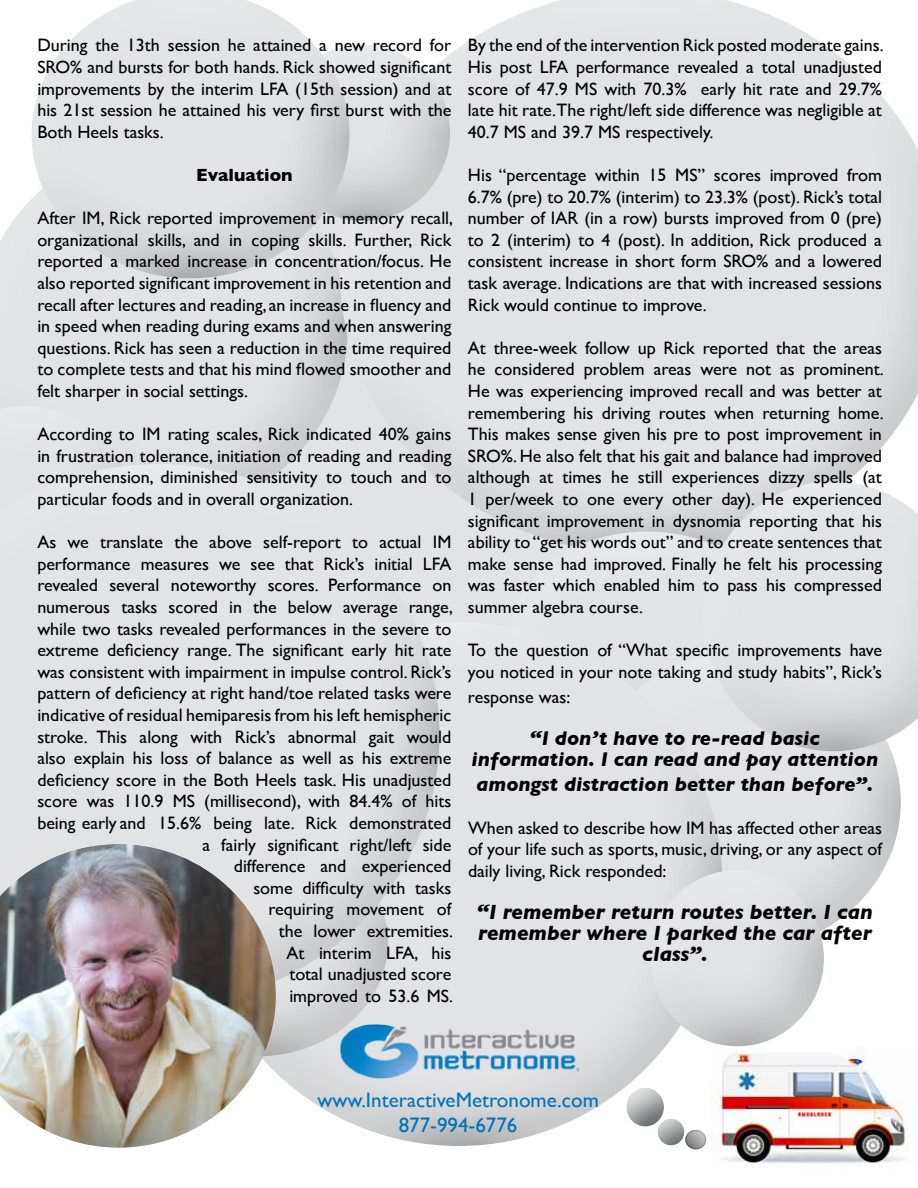
<style>
.page{position:relative;width:918px;height:1188px;background:#fff}
.page>*{position:absolute;margin:0;border:0;box-sizing:border-box;transform-origin:0 0}
.t1{font:italic 700 21px/21px "Gill Sans";color:#000;text-align:center}
.t2{font:21px/25.2px "Gill Sans";color:#0072bc;text-align:center}
.t3{font:italic 700 20.25px/21px "Gill Sans";color:#000;text-align:center}
.t4{font:18px/21.6px "Gill Sans";color:#000;text-align:justify}
.t5{font:700 18px "Gill Sans";color:#000}
</style>
<div class="page">
<img style="left:722px;top:1048px;width:187px;height:119px">
<div style="left:684px;top:1130px;width:24px;height:22px;background:#000;opacity:.75"></div>
<div style="left:0;top:177px;width:349px;height:336px;background:#000;opacity:.46"></div>
<div style="left:339px;top:0;width:579px;height:394px;background:#fff;opacity:.75"></div>
<div style="left:339px;top:70px;width:579px;height:485px;background:#e2e3e4"></div>
<div style="left:511px;top:529px;width:273px;height:182px;background:#fff;opacity:.75"></div>
<div style="left:511px;top:538px;width:273px;height:198px;background:#e3e4e5"></div>
<div style="left:582px;top:675px;width:321px;height:277px;background:#000;opacity:.46"></div>
<div style="left:193px;top:621px;width:504px;height:384px;background:#e2e3e4"></div>
<div style="left:193px;top:688px;width:531px;height:459px;background:#000;opacity:.46"></div>
<div style="left:0;top:405px;width:130px;height:190px;background:#e2e3e4"></div>
<div style="left:274px;top:45px;width:179px;height:178px;background:#000;opacity:.46"></div>
<div style="left:700px;top:481px;width:218px;height:228px;background:#fff;opacity:.75"></div>
<div style="left:700px;top:492px;width:218px;height:260px;background:#000;opacity:.46"></div>
<div style="left:127px;top:837px;width:263px;height:221px;background:#000;opacity:.46"></div>
<div style="left:648px;top:868px;width:177px;height:180px;background:#000;opacity:.46"></div>
<div style="left:29px;top:0;width:322px;height:225px;background:#fff;opacity:.75"></div>
<div style="left:29px;top:13px;width:322px;height:267px;background:#000;opacity:.46"></div>
<div style="left:0;top:464px;width:412px;height:392px;background:#e2e3e4"></div>
<div style="left:0;top:536px;width:442px;height:471px;background:#000;opacity:.46"></div>
<div style="left:0;top:843px;width:278px;height:248px;background:#fff;opacity:.75"></div>
<div style="left:0;top:866px;width:278px;height:282px;background:#000;opacity:.46"></div>
<img style="left:335px;top:1016px;width:248px;height:70px">
<p class="t4" style="left:37px;top:34px;width:416px">During the 13th session he attained a new record for SRO% and bursts for both hands. Rick showed significant improvements by the interim LFA (15th session) and at his 21st session he attained his very first burst with the Both Heels tasks.</p>
<p class="t5" style="left:196px;top:161px;width:98px">Evaluation</p>
<p class="t4" style="left:37px;top:207px;width:417px">After IM, Rick reported improvement in memory recall, organizational skills, and in coping skills. Further, Rick reported a marked increase in concentration/focus. He also reported significant improvement in his retention and recall after lectures and reading, an increase in fluency and in speed when reading during exams and when answering questions. Rick has seen a reduction in the time required to complete tests and that his mind flowed smoother and felt sharper in social settings.</p>
<p class="t4" style="left:37px;top:423px;width:416px">According to IM rating scales, Rick indicated 40% gains in frustration tolerance, initiation of reading and reading comprehension, diminished sensitivity to touch and to particular foods and in overall organization.</p>
<p class="t4" style="left:37px;top:531px;width:417px;text-align:right">As we translate the above self-report to actual IM performance measures we see that Rick’s initial LFA revealed several noteworthy scores. Performance on numerous tasks scored in the below average range, while two tasks revealed performances in the severe to extreme deficiency range. The significant early hit rate was consistent with impairment in impulse control. Rick’s pattern of deficiency at right hand/toe related tasks were indicative of residual hemiparesis from his left hemispheric stroke. This along with Rick’s abnormal gait would also explain his loss of balance as well as his extreme deficiency score in the Both Heels task. His unadjusted score was 110.9 MS (millisecond), with 84.4% of hits being early and 15.6% being late. Rick demonstrated a fairly significant right/left side<br>difference and experienced<br>some difficulty with tasks<br>requiring movement of<br>the lower extremities.<br>At interim LFA, his<br>total unadjusted score<br>improved to 53.6 MS.</p>
<p class="t4" style="left:468px;top:34px;width:417px">By the end of the intervention Rick posted moderate gains.<br>His post LFA performance revealed a total unadjusted score of 47.9 MS with 70.3% early hit rate and 29.7% late hit rate.The right/left side difference was negligible at 40.7 MS and 39.7 MS respectively.</p>
<p class="t4" style="left:468px;top:164px;width:416px">His “percentage within 15 MS” scores improved from 6.7% (pre) to 20.7% (interim) to 23.3% (post). Rick’s total number of IAR (in a row) bursts improved from 0 (pre) to 2 (interim) to 4 (post). In addition, Rick produced a consistent increase in short form SRO% and a lowered task average. Indications are that with increased sessions Rick would continue to improve.</p>
<p class="t4" style="left:468px;top:337px;width:417px">At three-week follow up Rick reported that the areas he considered problem areas were not as prominent.<br>He was experiencing improved recall and was better at remembering his driving routes when returning home.<br>This makes sense given his pre to post improvement in SRO%. He also felt that his gait and balance had improved although at times he still experiences dizzy spells (at 1 per/week to one every other day). He experienced significant improvement in dysnomia reporting that his ability to “get his words out” and to create sentences that make sense had improved. Finally he felt his processing was faster which enabled him to pass his compressed summer algebra course.</p>
<p class="t4" style="left:468px;top:639px;width:416px">To the question of “What specific improvements have you noticed in your note taking and study habits”, Rick’s</p>
<p class="t4" style="left:468px;top:686px;width:104px">response was:</p>
<p class="t3" style="left:472px;top:728px;width:408px">“I don’t have to re-read basic information. I can read and pay attention</p>
<p class="t3" style="left:477px;top:774px;width:398px">amongst distraction better than before”.</p>
<p class="t4" style="left:468px;top:817px;width:416px">When asked to describe how IM has affected other areas of your life such as sports, music, driving, or any aspect of daily living, Rick responded:</p>
<p class="t1" style="left:477px;top:901px;width:397px">“I remember return routes better. I can remember where I parked the car after class”.</p>
<p class="t2" style="left:317px;top:1087px;width:283px">www.InteractiveMetronome.com<br>877-994-6776</p>
</div>
